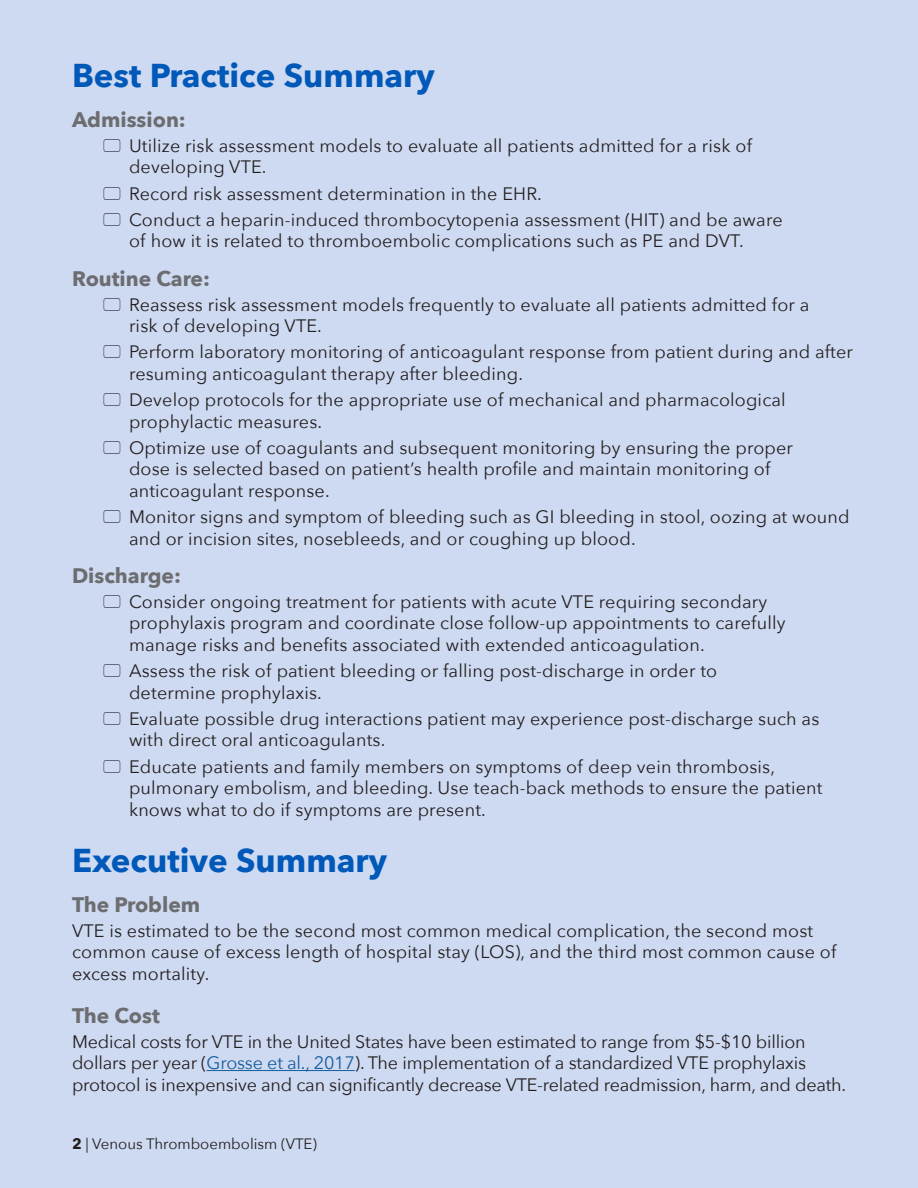
<style>
.page{position:relative;width:918px;height:1188px;background:#cedaf1}
.page>*{position:absolute;margin:0;border:0;box-sizing:border-box;transform-origin:0 0}
.Heading_1{font:700 33px "Avenir Next";color:#0058b8}
.Heading_2{font:700 21px "Avenir Next";color:#6c6d70}
.Body_text{font:18px/21.6px "Avenir Next";letter-spacing:.01em;color:#231f20}
.Body_text-2{font:18px/21.6px "Avenir Next";letter-spacing:-.01em;color:#231f20}
.t1{font:15px "Avenir Next";color:#231f20}
.s1{color:#175d9e}
.s2{font-weight:700}
</style>
<div class="page">
<hr style="left:207px;top:1070px;width:148px;height:1px;background:#175d9e">
<p class="Heading_1" style="left:72px;top:47px;width:365px">Best Practice Summary</p>
<p class="Heading_2" style="left:72px;top:102px;width:115px">Admission:</p>
<p class="Body_text" style="left:129px;top:134px;width:625px">Utilize risk assessment models to evaluate all patients admitted for a risk of developing VTE.</p>
<p class="Body_text" style="left:129px;top:182px;width:415px">Record risk assessment determination in the EHR.</p>
<p class="Body_text" style="left:129px;top:208px;width:655px">Conduct a heparin-induced thrombocytopenia assessment (HIT) and be aware of how it is related to thromboembolic complications such as PE and DVT.</p>
<p class="Heading_2" style="left:72px;top:260px;width:140px">Routine Care:</p>
<p class="Body_text" style="left:129px;top:293px;width:682px">Reassess risk assessment models frequently to evaluate all patients admitted for a risk of developing VTE.</p>
<p class="Body_text" style="left:129px;top:340px;width:726px">Perform laboratory monitoring of anticoagulant response from patient during and after resuming anticoagulant therapy after bleeding.</p>
<p class="Body_text" style="left:129px;top:388px;width:658px">Develop protocols for the appropriate use of mechanical and pharmacological prophylactic measures.</p>
<p class="Body_text" style="left:129px;top:436px;width:666px">Optimize use of coagulants and subsequent monitoring by ensuring the proper dose is selected based on patient’s health profile and maintain monitoring of anticoagulant response.</p>
<p class="Body_text" style="left:129px;top:505px;width:722px">Monitor signs and symptom of bleeding such as GI bleeding in stool, oozing at wound and or incision sites, nosebleeds, and or coughing up blood.</p>
<p class="Heading_2" style="left:72px;top:558px;width:111px">Discharge:</p>
<p class="Body_text" style="left:129px;top:590px;width:658px">Consider ongoing treatment for patients with acute VTE requiring secondary prophylaxis program and coordinate close follow-up appointments to carefully manage risks and benefits associated with extended anticoagulation.</p>
<p class="Body_text" style="left:129px;top:659px;width:590px">Assess the risk of patient bleeding or falling post-discharge in order to determine prophylaxis.</p>
<p class="Body_text" style="left:129px;top:707px;width:692px">Evaluate possible drug interactions patient may experience post-discharge such as with direct oral anticoagulants.</p>
<p class="Body_text" style="left:129px;top:755px;width:695px">Educate patients and family members on symptoms of deep vein thrombosis, pulmonary embolism, and bleeding. Use teach-back methods to ensure the patient knows what to do if symptoms are present.</p>
<p class="Heading_1" style="left:72px;top:832px;width:317px">Executive Summary</p>
<p class="Heading_2" style="left:72px;top:886px;width:130px">The Problem</p>
<p class="Body_text" style="left:72px;top:919px;width:766px">VTE is estimated to be the second most common medical complication, the second most common cause of excess length of hospital stay (LOS), and the third most common cause of excess mortality.</p>
<p class="Heading_2" style="left:72px;top:997px;width:89px">The Cost</p>
<p class="Body_text-2" style="left:72px;top:1030px;width:776px">Medical costs for VTE in the United States have been estimated to range from $5-$10 billion dollars per year (<span class="s1">Grosse et al., 2017</span>). The implementation of a standardized VTE prophylaxis protocol is inexpensive and can significantly decrease VTE-related readmission, harm, and death.</p>
<p class="t1" style="left:72px;top:1131px;width:246px"><span class="s2">2</span> | Venous Thromboembolism (VTE)</p>
</div>
